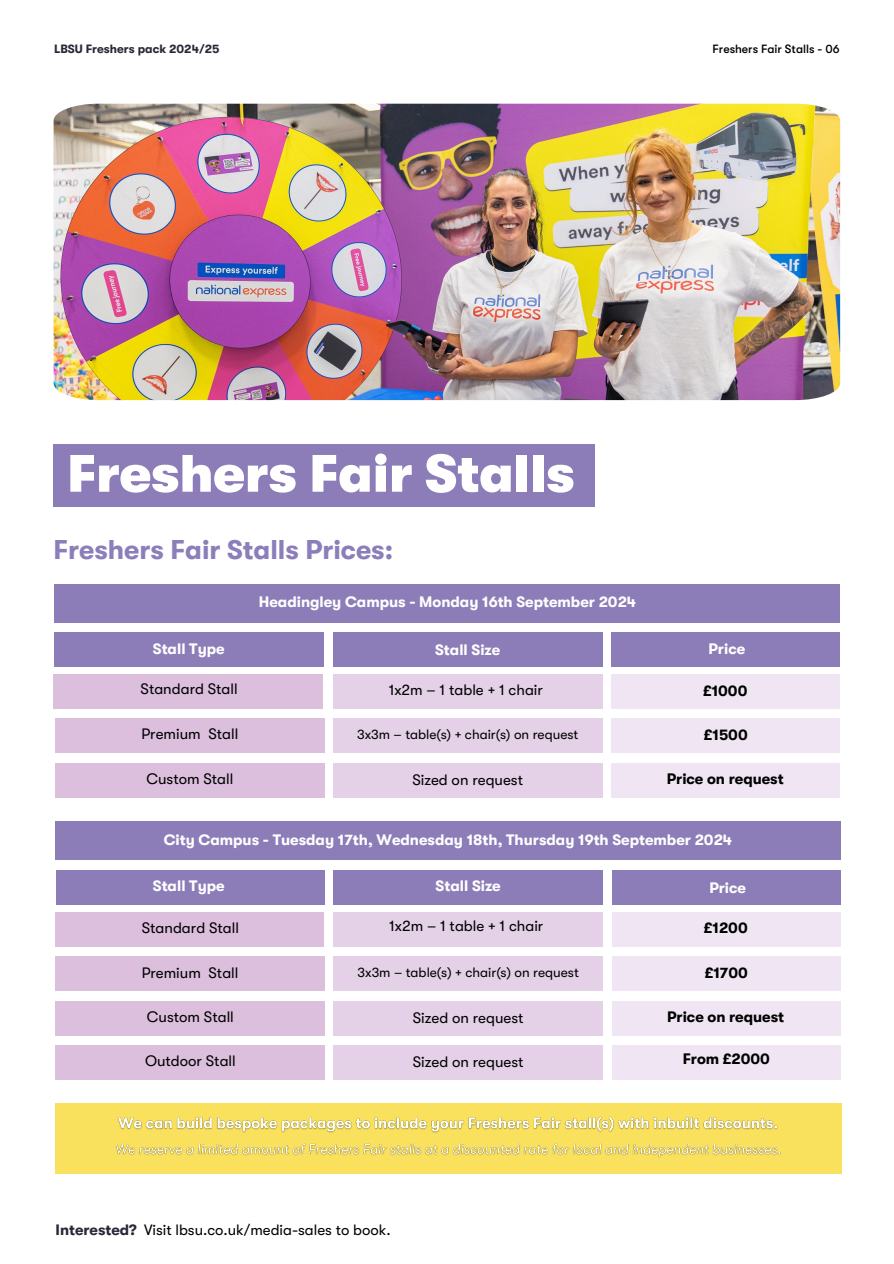
<style>
.page{position:relative;width:894px;height:1264px;background:#fff}
.page>*{position:absolute;margin:0;border:0;box-sizing:border-box;transform-origin:0 0}
.t1{font:900 52.5px "GT Walsheim";color:#fff}
.t2{font:700 27px "GT Walsheim";color:#8b7eba}
.t3{font:15.15px "GT Walsheim";color:#000}
.t4{font:700 15.15px "GT Walsheim";color:#fff}
.t5{font:700 15px "GT Walsheim";color:#000}
.t6{font:15px "GT Walsheim";color:#000}
.t7{font:700 15px "GT Walsheim";color:#272937}
.t8{font:13.65px "GT Walsheim";color:#000}
.t9{font:700 12px "GT Walsheim";color:#272937}
.t10{font:500 12px "GT Walsheim";color:#000}
</style>
<div class="page">
<div style="left:53px;top:444px;width:541px;height:62px;background:#8c7db9"></div>
<div style="left:55px;top:821px;width:785px;height:39px;background:#8c7db9"></div>
<div style="left:56px;top:870px;width:268px;height:34px;background:#8c7db9"></div>
<div style="left:333px;top:956px;width:269px;height:34px;background:#e4d0e7"></div>
<div style="left:56px;top:912px;width:267px;height:34px;background:#dbbfdd"></div>
<div style="left:56px;top:1001px;width:269px;height:34px;background:#dbbfdd"></div>
<div style="left:56px;top:956px;width:269px;height:34px;background:#dbbfdd"></div>
<div style="left:333px;top:1001px;width:269px;height:34px;background:#e4d0e7"></div>
<div style="left:333px;top:912px;width:269px;height:34px;background:#e4d0e7"></div>
<div style="left:612px;top:912px;width:228px;height:34px;background:#f0e6f3"></div>
<div style="left:612px;top:956px;width:228px;height:34px;background:#f0e6f3"></div>
<div style="left:612px;top:1001px;width:228px;height:34px;background:#f0e6f3"></div>
<div style="left:56px;top:1045px;width:269px;height:34px;background:#dbbfdd"></div>
<div style="left:612px;top:1045px;width:228px;height:34px;background:#f0e6f3"></div>
<div style="left:333px;top:870px;width:269px;height:34px;background:#8c7db9"></div>
<div style="left:612px;top:870px;width:228px;height:34px;background:#8c7db9"></div>
<div style="left:333px;top:1045px;width:269px;height:34px;background:#e4d0e7"></div>
<div style="left:54px;top:583px;width:785px;height:39px;background:#8c7db9"></div>
<div style="left:54px;top:632px;width:270px;height:34px;background:#8c7db9"></div>
<div style="left:333px;top:719px;width:269px;height:34px;background:#e4d0e7"></div>
<div style="left:54px;top:674px;width:269px;height:34px;background:#dbbfdd"></div>
<div style="left:55px;top:763px;width:269px;height:34px;background:#dbbfdd"></div>
<div style="left:55px;top:719px;width:269px;height:34px;background:#dbbfdd"></div>
<div style="left:333px;top:763px;width:269px;height:34px;background:#e4d0e7"></div>
<div style="left:333px;top:674px;width:269px;height:34px;background:#e4d0e7"></div>
<div style="left:611px;top:674px;width:228px;height:34px;background:#f0e6f3"></div>
<div style="left:611px;top:719px;width:228px;height:34px;background:#f0e6f3"></div>
<div style="left:611px;top:763px;width:228px;height:34px;background:#f0e6f3"></div>
<div style="left:333px;top:632px;width:269px;height:34px;background:#8c7db9"></div>
<div style="left:611px;top:632px;width:228px;height:34px;background:#8c7db9"></div>
<img style="left:54px;top:104px;width:785px;height:296px">
<div style="left:56px;top:1103px;width:785px;height:70px;background:#fae15d"></div>
<img style="left:116px;top:1116px;width:665px;height:42px">
<h3 class="t9" style="left:54px;top:42px;width:167px">LBSU Freshers pack 2024/25</h3>
<h3 class="t10" style="left:712px;top:42px;width:128px">Freshers Fair Stalls - 06</h3>
<p class="t1" style="left:67px;top:444px;width:509px">Freshers Fair Stalls</p>
<h3 class="t2" style="left:54px;top:534px;width:341px">Freshers Fair Stalls Prices:</h3>
<h5 class="t4" style="left:259px;top:593px;width:379px">Headingley Campus - Monday 16th September 2024</h5>
<h3 class="t4" style="left:153px;top:640px;width:73px">Stall Type</h3>
<h4 class="t4" style="left:435px;top:641px;width:67px">Stall Size</h4>
<h4 class="t4" style="left:708px;top:640px;width:38px">Price</h4>
<h3 class="t3" style="left:141px;top:680px;width:99px">Standard Stall</h3>
<h3 class="t3" style="left:141px;top:725px;width:98px">Premium Stall</h3>
<h3 class="t3" style="left:146px;top:770px;width:88px">Custom Stall</h3>
<h4 class="t3" style="left:388px;top:681px;width:156px">1x2m – 1 table + 1 chair</h4>
<h4 class="t5" style="left:703px;top:682px;width:46px">£1000</h4>
<h3 class="t5" style="left:703px;top:726px;width:45px">£1500</h3>
<h4 class="t5" style="left:666px;top:770px;width:118px">Price on request</h4>
<h3 class="t8" style="left:357px;top:727px;width:223px">3x3m – table(s) + chair(s) on request</h3>
<h3 class="t3" style="left:412px;top:771px;width:112px">Sized on request</h3>
<h4 class="t4" style="left:164px;top:830px;width:569px">City Campus - Tuesday 17th, Wednesday 18th, Thursday 19th September 2024</h4>
<h5 class="t4" style="left:153px;top:877px;width:73px">Stall Type</h5>
<h3 class="t4" style="left:435px;top:877px;width:67px">Stall Size</h3>
<h4 class="t4" style="left:709px;top:879px;width:38px">Price</h4>
<p class="t3" style="left:142px;top:918px;width:99px">Standard Stall</p>
<h2 class="t3" style="left:142px;top:963px;width:98px">Premium Stall</h2>
<h1 class="t3" style="left:147px;top:1008px;width:88px">Custom Stall</h1>
<h3 class="t3" style="left:389px;top:917px;width:156px">1x2m – 1 table + 1 chair</h3>
<h3 class="t5" style="left:703px;top:919px;width:45px">£1200</h3>
<h3 class="t5" style="left:704px;top:964px;width:45px">£1700</h3>
<h4 class="t5" style="left:667px;top:1008px;width:118px">Price on request</h4>
<p class="t8" style="left:357px;top:964px;width:223px">3x3m – table(s) + chair(s) on request</p>
<h3 class="t3" style="left:413px;top:1009px;width:112px">Sized on request</h3>
<h4 class="t3" style="left:145px;top:1051px;width:92px">Outdoor Stall</h4>
<h3 class="t5" style="left:682px;top:1050px;width:89px">From £2000</h3>
<h4 class="t3" style="left:413px;top:1053px;width:112px">Sized on request</h4>
<h4 class="t6" style="left:144px;top:1221px;width:248px">Visit lbsu.co.uk/media-sales to book.</h4>
<h4 class="t7" style="left:56px;top:1221px;width:83px">Interested?</h4>
</div>
